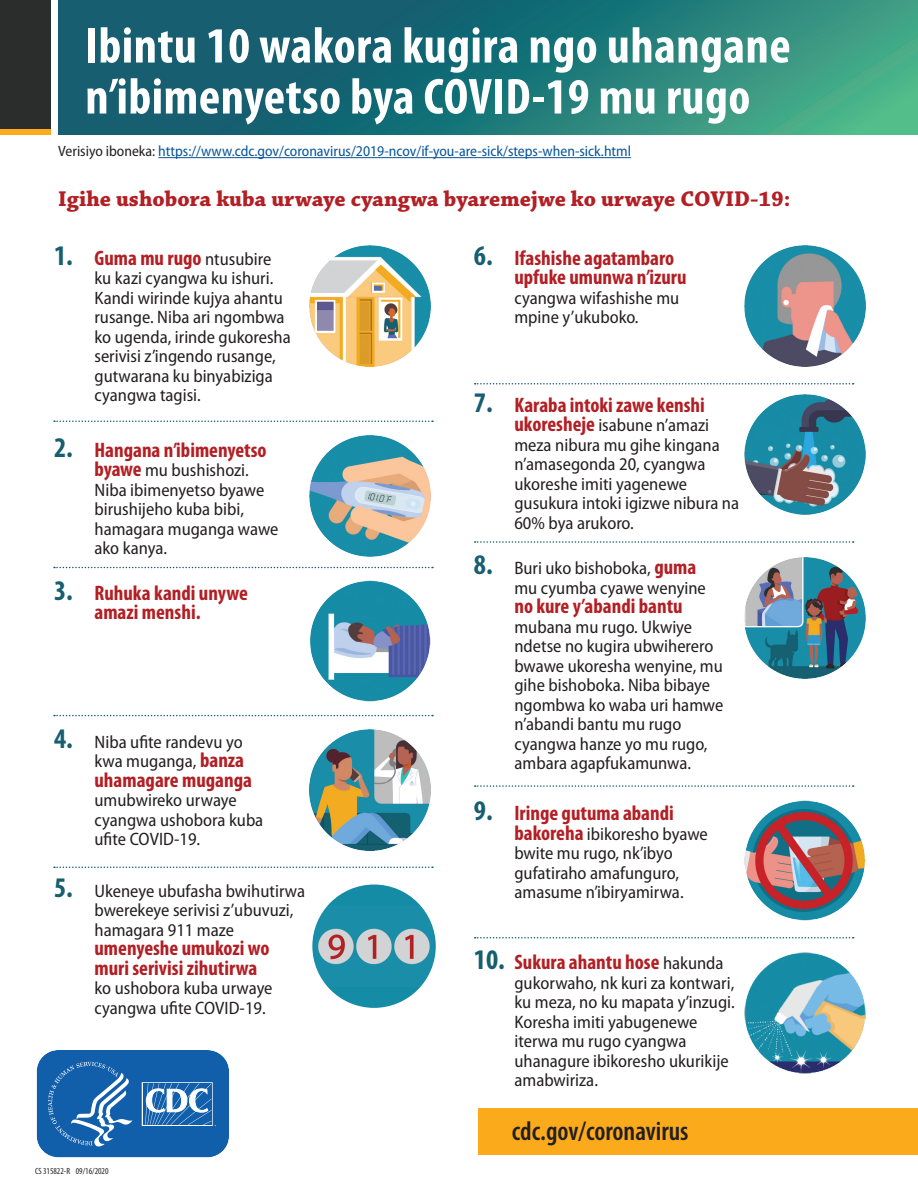
<style>
.page{position:relative;width:918px;height:1188px;background:#fff}
.page>*{position:absolute;margin:0;border:0;box-sizing:border-box;transform-origin:0 0}
.H1_BOLD_WHITE{font:700 condensed 51px/51px "Myriad Pro";letter-spacing:.01em;color:#fff}
.link{font:600 condensed 27px "Myriad Pro";color:#231f20}
.H1a{font:700 22.5px "Chaparral Pro";color:#b21f24}
.t1{font:700 condensed 21px/19.5px "Myriad Pro";color:#b21f24}
.t2{font:semi-condensed 18px/19.5px "Myriad Pro";color:#231f20}
.t3{font:semi-condensed 15px "Myriad Pro";color:#095599}
.t4{font:condensed 9px "Myriad Pro";color:#231f20}
.s1{color:#231f20}
.s2{font-size:28.5px;color:#165e70}
.s3{font-weight:400;font-stretch:semi-condensed;font-size:18px;color:#231f20}
.s4{font-weight:700;font-stretch:condensed;font-size:21px;color:#b21f24}
.s5{font-weight:700;font-stretch:condensed;font-size:28.5px;color:#165e70}
</style>
<div class="page">
<svg style="left:54px;top:421px;width:379px;height:1px"></svg>
<svg style="left:54px;top:567px;width:379px;height:1px"></svg>
<svg style="left:54px;top:715px;width:379px;height:1px"></svg>
<svg style="left:54px;top:867px;width:379px;height:1px"></svg>
<svg style="left:475px;top:541px;width:379px;height:2px"></svg>
<svg style="left:475px;top:785px;width:379px;height:2px"></svg>
<svg style="left:475px;top:937px;width:379px;height:2px"></svg>
<svg style="left:475px;top:383px;width:379px;height:2px"></svg>
<div style="left:0;top:128px;width:51px;height:7px;background:#faaa1b"></div>
<div style="left:0;top:0;width:51px;height:128px;background:#2b2c2c"></div>
<div style="left:478px;top:1108px;width:440px;height:47px;background:#faaa1b"></div>
<svg style="left:36px;top:1050px;width:193px;height:108px;background:#3174b6"></svg>
<svg style="left:58px;top:0;width:860px;height:135px;background:#217778"></svg>
<hr style="left:158px;top:157px;width:473px;height:1px;background:#095599">
<img style="left:309px;top:246px;width:121px;height:121px">
<img style="left:309px;top:436px;width:121px;height:120px">
<img style="left:310px;top:580px;width:120px;height:121px">
<img style="left:309px;top:730px;width:121px;height:121px">
<div style="left:312px;top:884px;width:124px;height:125px;background:#158ca6;border-radius:50%"></div>
<img style="left:315px;top:905px;width:118px;height:82px">
<div style="left:311px;top:883px;width:126px;height:126px;border:2px solid #fff;border-radius:50%"></div>
<img style="left:744px;top:246px;width:121px;height:121px">
<img style="left:744px;top:394px;width:121px;height:121px">
<img style="left:744px;top:558px;width:121px;height:121px">
<img style="left:744px;top:800px;width:121px;height:121px">
<img style="left:744px;top:953px;width:121px;height:121px">
<h1 class="H1_BOLD_WHITE" style="left:85px;top:21px;width:707px">Ibintu 10 wakora kugira ngo uhangane n’ibimenyetso bya COVID-19 mu rugo</h1>
<p class="t3" style="left:58px;top:143px;width:574px"><span class="s1">Verisiyo iboneka:</span> https://www.cdc.gov/coronavirus/2019-ncov/if-you-are-sick/steps-when-sick.html</p>
<h2 class="H1a" style="left:58px;top:186px;width:734px">Igihe ushobora kuba urwaye cyangwa byaremejwe ko urwaye COVID-19:</h2>
<p class="t1" style="left:54px;top:248px;width:219px"><span class="s2">1.</span> Guma mu rugo <span class="s3">ntusubire</span></p>
<p class="t2" style="left:94px;top:269px;width:198px">ku kazi cyangwa ku ishuri.<br>Kandi wirinde kujya ahantu rusange. Niba ari ngombwa ko ugenda, irinde gukoresha serivisi z’ingendo rusange, gutwarana ku binyabiziga cyangwa tagisi.</p>
<p class="t1" style="left:54px;top:440px;width:214px"><span class="s2">2.</span> Hangana n’ibimenyetso</p>
<p class="t2" style="left:94px;top:461px;width:185px"><span class="s4">byawe</span> mu bushishozi.<br>Niba ibimenyetso byawe birushijeho kuba bibi, hamagara muganga wawe ako kanya.</p>
<p class="t1" style="left:54px;top:583px;width:196px;text-align:center"><span class="s2">3.</span> Ruhuka kandi unywe amazi menshi.</p>
<p class="t1" style="left:514px;top:248px;width:174px;text-indent:-40px"><span class="s2">6.</span> Ifashishe agatambaro upfuke umunwa n’izuru</p>
<p class="t2" style="left:514px;top:288px;width:166px">cyangwa wifashishe mu mpine y’ukuboko.</p>
<p class="t1" style="left:474px;top:396px;width:232px"><span class="s2">7.</span> Karaba intoki zawe kenshi</p>
<p class="t2" style="left:514px;top:416px;width:226px"><span class="s4">ukoresheje</span> isabune n’amazi meza nibura mu gihe kingana n’amasegonda 20, cyangwa ukoreshe imiti yagenewe gusukura intoki igizwe nibura na<br>60% bya arukoro.</p>
<p class="t2" style="left:514px;top:559px;width:193px;text-indent:-40px"><span class="s5">8.</span> Buri uko bishoboka, <span class="s4">guma </span>mu cyumba cyawe wenyine</p>
<p class="t1" style="left:514px;top:597px;width:170px">no kure y’abandi bantu</p>
<p class="t2" style="left:514px;top:617px;width:210px">mubana mu rugo. Ukwiye ndetse no kugira ubwiherero bwawe ukoresha wenyine, mu gihe bishoboka. Niba bibaye ngombwa ko waba uri hamwe n’abandi bantu mu rugo cyangwa hanze yo mu rugo, ambara agapfukamunwa.</p>
<p class="t1" style="left:474px;top:804px;width:201px"><span class="s2">9.</span> Iringe gutuma abandi</p>
<p class="t2" style="left:514px;top:825px;width:195px"><span class="s4">bakoreha</span> ibikoresho byawe bwite mu rugo, nk’ibyo gufatiraho amafunguro, amasume n’ibiryamirwa.</p>
<p class="t2" style="left:54px;top:732px;width:192px;text-align:right"><span class="s5">4.</span> Niba ufite randevu yo kwa muganga, <span class="s4">banza</span></p>
<p class="t1" style="left:94px;top:770px;width:159px">uhamagare muganga</p>
<p class="t2" style="left:94px;top:791px;width:170px">umubwireko urwaye cyangwa ushobora kuba ufite COVID-19.</p>
<p class="t2" style="left:94px;top:881px;width:212px;text-indent:-40px"><span class="s5">5.</span> Ukeneye ubufasha bwihutirwa bwerekeye serivisi z’ubuvuzi, hamagara 911 maze</p>
<p class="t1" style="left:94px;top:939px;width:176px">umenyeshe umukozi wo muri serivisi zihutirwa</p>
<p class="t2" style="left:94px;top:979px;width:180px">ko ushobora kuba urwaye cyangwa ufite COVID-19.</p>
<p class="t1" style="left:474px;top:953px;width:251px"><span class="s2">10.</span> Sukura ahantu hose <span class="s3">hakunda</span></p>
<p class="t2" style="left:514px;top:973px;width:222px">gukorwaho, nk kuri za kontwari, ku meza, no ku mapata y’inzugi.<br>Koresha imiti yabugenewe iterwa mu rugo cyangwa uhanagure ibikoresho ukurikije amabwiriza.</p>
<p class="link" style="left:512px;top:1116px;width:178px">cdc.gov/coronavirus</p>
<p class="t4" style="left:35px;top:1166px;width:75px">CS 315822-R 09/16/2020</p>
</div>
